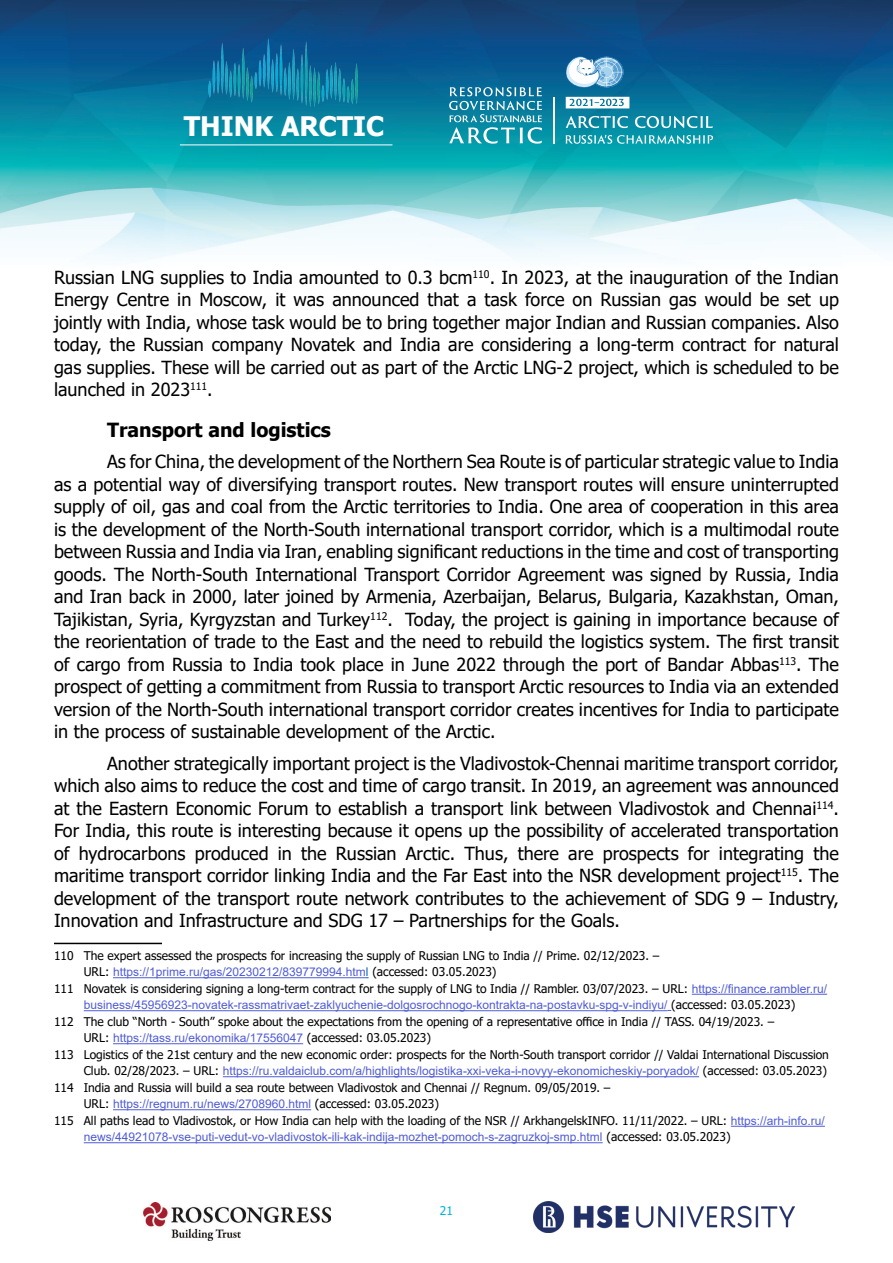
<style>
.page{position:relative;width:893px;height:1263px;background:#fff}
.page>*{position:absolute;margin:0;border:0;box-sizing:border-box;transform-origin:0 0}
.t1{font:700 26.85px "Tahoma";color:#fff}
.заголовок_нумер{font:700 19.5px "Tahoma";color:#000}
.Основной_текст{font:18px/22.5px "Tahoma";color:#000;text-align:justify}
.сноски{font:12px/16.5px "Tahoma";color:#000}
.сноски-2{font:12px/16.5px "Arial";color:#4f5cd6;text-align:center}
.t2{font:12px "Tahoma";color:#00b5da}
.s1{font-family:"Arial";color:#4f5cd6}
.s2{font-family:"Arial";color:#0563c1}
.s3{font-family:"Tahoma";color:#000}
</style>
<div class="page">
<img style="left:534px;top:1201px;width:261px;height:31px">
<img style="left:143px;top:1202px;width:187px;height:38px">
<img style="left:0;top:0;width:893px;height:260px">
<img style="left:201px;top:34px;width:166px;height:79px">
<hr style="left:180px;top:145px;width:212px;height:1px;background:#fff">
<hr style="left:553px;top:97px;width:2px;height:47px;background:#fff">
<svg style="left:566px;top:116px;width:62px;height:12px"></svg>
<svg style="left:635px;top:116px;width:78px;height:12px"></svg>
<svg style="left:566px;top:135px;width:147px;height:9px"></svg>
<svg style="left:566px;top:97px;width:63px;height:11px"></svg>
<svg style="left:449px;top:87px;width:93px;height:57px;background:#3d9eb5"></svg>
<svg style="left:564px;top:56px;width:59px;height:32px"></svg>
<hr style="left:54px;top:943px;width:108px;height:1px;background:#000">
<hr style="left:113px;top:977px;width:253px;height:1px;background:#4f5cd6">
<hr style="left:692px;top:994px;width:135px;height:1px;background:#4f5cd6">
<hr style="left:84px;top:1010px;width:583px;height:1px;background:#4f5cd6">
<hr style="left:113px;top:1043px;width:190px;height:1px;background:#4f5cd6">
<hr style="left:223px;top:1076px;width:476px;height:1px;background:#4f5cd6">
<hr style="left:113px;top:1109px;width:198px;height:1px;background:#4f5cd6">
<hr style="left:731px;top:1126px;width:94px;height:1px;background:#4f5cd6">
<hr style="left:84px;top:1142px;width:519px;height:1px;background:#4f5cd6">
<h1 class="t1" style="left:184px;top:107px;width:202px">THINK ARCTIC</h1>
<p class="Основной_текст" style="left:54px;top:267px;width:786px">Russian LNG supplies to India amounted to 0.3 bcm<sup>110</sup>. In 2023, at the inauguration of the Indian Energy Centre in Moscow, it was announced that a task force on Russian gas would be set up jointly with India, whose task would be to bring together major Indian and Russian companies. Also today, the Russian company Novatek and India are considering a long-term contract for natural gas supplies. These will be carried out as part of the Arctic LNG-2 project, which is scheduled to be launched in 2023<sup>111</sup>.</p>
<p class="заголовок_нумер" style="left:107px;top:416px;width:225px">Transport and logistics</p>
<p class="Основной_текст" style="left:54px;top:451px;width:786px;text-indent:53px">As for China, the development of the Northern Sea Route is of particular strategic value to India as a potential way of diversifying transport routes. New transport routes will ensure uninterrupted supply of oil, gas and coal from the Arctic territories to India. One area of cooperation in this area is the development of the North-South international transport corridor, which is a multimodal route between Russia and India via Iran, enabling significant reductions in the time and cost of transporting goods. The North-South International Transport Corridor Agreement was signed by Russia, India and Iran back in 2000, later joined by Armenia, Azerbaijan, Belarus, Bulgaria, Kazakhstan, Oman, Tajikistan, Syria, Kyrgyzstan and Turkey<sup>112</sup>. Today, the project is gaining in importance because of the reorientation of trade to the East and the need to rebuild the logistics system. The first transit of cargo from Russia to India took place in June 2022 through the port of Bandar Abbas<sup>113</sup>. The prospect of getting a commitment from Russia to transport Arctic resources to India via an extended version of the North-South international transport corridor creates incentives for India to participate in the process of sustainable development of the Arctic.</p>
<p class="Основной_текст" style="left:54px;top:753px;width:786px;text-indent:53px">Another strategically important project is the Vladivostok-Chennai maritime transport corridor, which also aims to reduce the cost and time of cargo transit. In 2019, an agreement was announced at the Eastern Economic Forum to establish a transport link between Vladivostok and Chennai<sup>114</sup>.<br>For India, this route is interesting because it opens up the possibility of accelerated transportation of hydrocarbons produced in the Russian Arctic. Thus, there are prospects for integrating the maritime transport corridor linking India and the Far East into the NSR development project<sup>115</sup>. The development of the transport route network contributes to the achievement of SDG 9 – Industry, Innovation and Infrastructure and SDG 17 – Partnerships for the Goals.</p>
<p class="сноски" style="left:84px;top:948px;width:577px;text-indent:-30px">110 The expert assessed the prospects for increasing the supply of Russian LNG to India // Prime. 02/12/2023. –<br>URL: <span class="s1">https://1prime.ru/gas/20230212/839779994.htm</span><span class="s2">l</span> (accessed: 03.05.2023)</p>
<p class="сноски-2" style="left:54px;top:980px;width:775px"><span class="s3">111 Novatek is considering signing a long-term contract for the supply of LNG to India // Rambler. 03/07/2023. – URL:</span> https://finance.rambler.ru/ business/45956923-novatek-rassmatrivaet-zaklyuchenie-dolgosrochnogo-kontrakta-na-postavku-spg-v-indiyu/ <span class="s3">(accessed: 03.05.2023)</span></p>
<p class="сноски" style="left:84px;top:1014px;width:692px;text-indent:-30px">112 The club “North - South” spoke about the expectations from the opening of a representative office in India // TASS. 04/19/2023. –<br>URL: <span class="s1">https://tass.ru/ekonomika/17556047</span> (accessed: 03.05.2023)</p>
<p class="сноски" style="left:54px;top:1047px;width:776px;text-align:right">113 Logistics of the 21st century and the new economic order: prospects for the North-South transport corridor // Valdai International Discussion<br>Club. 02/28/2023. – URL: <span class="s1">https://ru.valdaiclub.com/a/highlights/logistika-xxi-veka-i-novyy-ekonomicheskiy-poryadok/</span> (accessed: 03.05.2023)</p>
<p class="сноски" style="left:84px;top:1080px;width:528px;text-indent:-30px">114 India and Russia will build a sea route between Vladivostok and Chennai // Regnum. 09/05/2019. –<br>URL: <span class="s1">https://regnum.ru/news/2708960.html</span> (accessed: 03.05.2023)</p>
<p class="сноски" style="left:84px;top:1113px;width:743px;text-indent:-30px">115 All paths lead to Vladivostok, or How India can help with the loading of the NSR // ArkhangelskINFO. 11/11/2022. – URL: <span class="s1">https://arh-info.ru/ news/44921078-vse-puti-vedut-vo-vladivostok-ili-kak-indija-mozhet-pomoch-s-zagruzkoj-smp.html</span> (accessed: 03.05.2023)</p>
<p class="t2" style="left:440px;top:1203px;width:15px">21</p>
</div>
